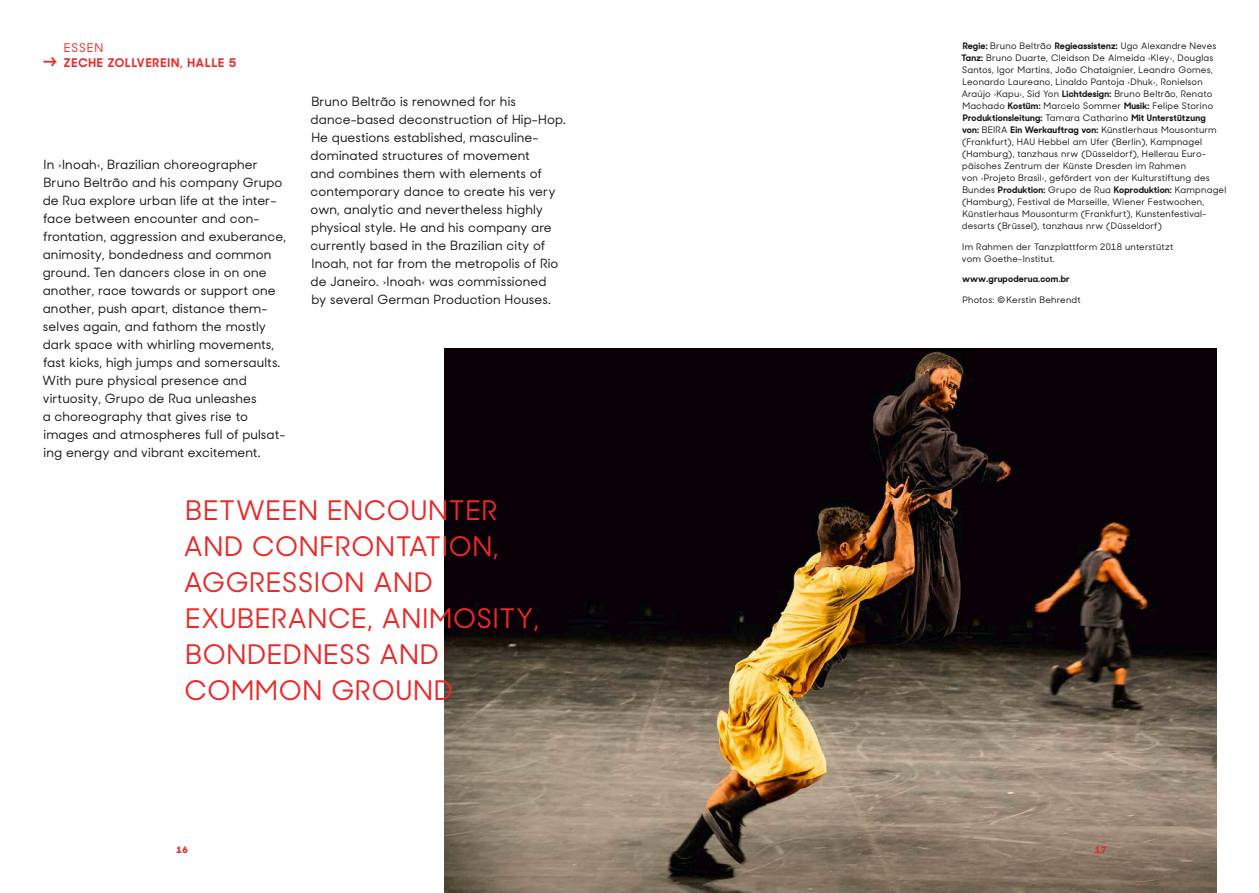
<style>
.page{position:relative;width:1259px;height:893px;background:#fff}
.page>*{position:absolute;margin:0;border:0;box-sizing:border-box;transform-origin:0 0}
.t1{font:500 27px/36px "Sharp Sans Display No 2";letter-spacing:.025em;color:#e92a29}
.t2{font:500 12.75px/18px "Sharp Sans Display No 2";letter-spacing:.01em;color:#191615}
.t3{font:700 12px "Sharp Sans Display No 2";letter-spacing:.075em;color:#e92a29}
.t4{font:500 12px "Sharp Sans Display No 2";letter-spacing:.075em;color:#e92a29}
.t5{font:500 9px/12px "Sharp Sans Display No 2";letter-spacing:.025em;color:#191615}
.t6{font:700 9px "Sharp Sans Display No 2";letter-spacing:.025em;color:#191615}
.t7{font:800 9px "Sharp Sans Display No 2";color:#e92a29}
.s1{font-weight:600;font-size:17.25px}
.s2{font-weight:700}
</style>
<div class="page">
<img style="left:444px;top:349px;width:772px;height:544px">
<p class="t4" style="left:64px;top:37px;width:41px">ESSEN</p>
<p class="t3" style="left:43px;top:52px;width:195px"><span class="s1">→</span> ZECHE ZOLLVEREIN, HALLE 5</p>
<p class="t2" style="left:43px;top:154px;width:245px">In ›Inoah‹, Brazilian choreographer Bruno Beltrão and his company Grupo de Rua explore urban life at the inter&shy;face between encounter and con&shy;frontation, aggression and exuberance, animosity, bondedness and common ground. Ten dancers close in on one another, race towards or support one another, push apart, distance them&shy;selves again, and fathom the mostly dark space with whirling movements, fast kicks, high jumps and somersaults.<br>With pure physical presence and virtuosity, Grupo de Rua unleashes<br>a choreography that gives rise to images and atmospheres full of pulsat&shy;ing energy and vibrant excitement.</p>
<p class="t2" style="left:311px;top:91px;width:257px">Bruno Beltrão is renowned for his dance-based deconstruction of Hip-Hop.<br>He questions established, masculine&shy;dominated structures of movement<br>and combines them with elements of contemporary dance to create his very own, analytic and nevertheless highly physical style. He and his company are currently based in the Brazilian city of Inoah, not far from the metropolis of Rio de Janeiro. ›Inoah‹ was commissioned<br>by several German Production Houses.</p>
<h1 class="t1" style="left:184px;top:489px;width:357px">BETWEEN ENCOUNTER<br>AND CONFRONTATION,<br>AGGRESSION AND<br>EXUBERANCE, ANIMOSITY,<br>BONDEDNESS AND<br>COMMON GROUND</h1>
<p class="t5" style="left:961px;top:39px;width:266px"><span class="s2">Regie:</span> Bruno Beltrão <span class="s2">Regieassistenz:</span> Ugo Alexandre Neves <span class="s2">Tanz:</span> Bruno Duarte, Cleidson De Almeida ›Kley‹, Douglas Santos, Igor Martins, João Chataignier, Leandro Gomes, Leonardo Laureano, Linaldo Pantoja ›Dhuk‹, Ronielson Araújo ›Kapu‹, Sid Yon <span class="s2">Lichtdesign:</span> Bruno Beltrão, Renato Machado <span class="s2">Kostüm:</span> Marcelo Sommer <span class="s2">Musik:</span> Felipe Storino <span class="s2">Produktionsleitung:</span> Tamara Catharino <span class="s2">Mit Unterstützung<br>von:</span> BEIRA <span class="s2">Ein Werkauftrag von:</span> Künstlerhaus Mousonturm (Frankfurt), HAU Hebbel am Ufer (Berlin), Kampnagel (Hamburg), tanzhaus nrw (Düsseldorf), Hellerau Euro&shy;päisches Zentrum der Künste Dresden im Rahmen<br>von ›Projeto Brasil‹, gefördert von der Kulturstiftung des Bundes <span class="s2">Produktion:</span> Grupo de Rua <span class="s2">Koproduktion:</span> Kampnagel (Hamburg), Festival de Marseille, Wiener Festwochen, Künstlerhaus Mousonturm (Frankfurt), Kunstenfestival&shy;desarts (Brüssel), tanzhaus nrw (Düsseldorf)</p>
<p class="t5" style="left:962px;top:240px;width:213px">Im Rahmen der Tanzplattform 2018 unterstützt vom Goethe-Institut.</p>
<p class="t6" style="left:962px;top:271px;width:109px">www.grupoderua.com.br</p>
<p class="t5" style="left:962px;top:293px;width:120px">Photos: © Kerstin Behrendt</p>
<p class="t7" style="left:176px;top:842px;width:13px">16</p>
<p class="t7" style="left:1095px;top:842px;width:13px">17</p>
</div>
